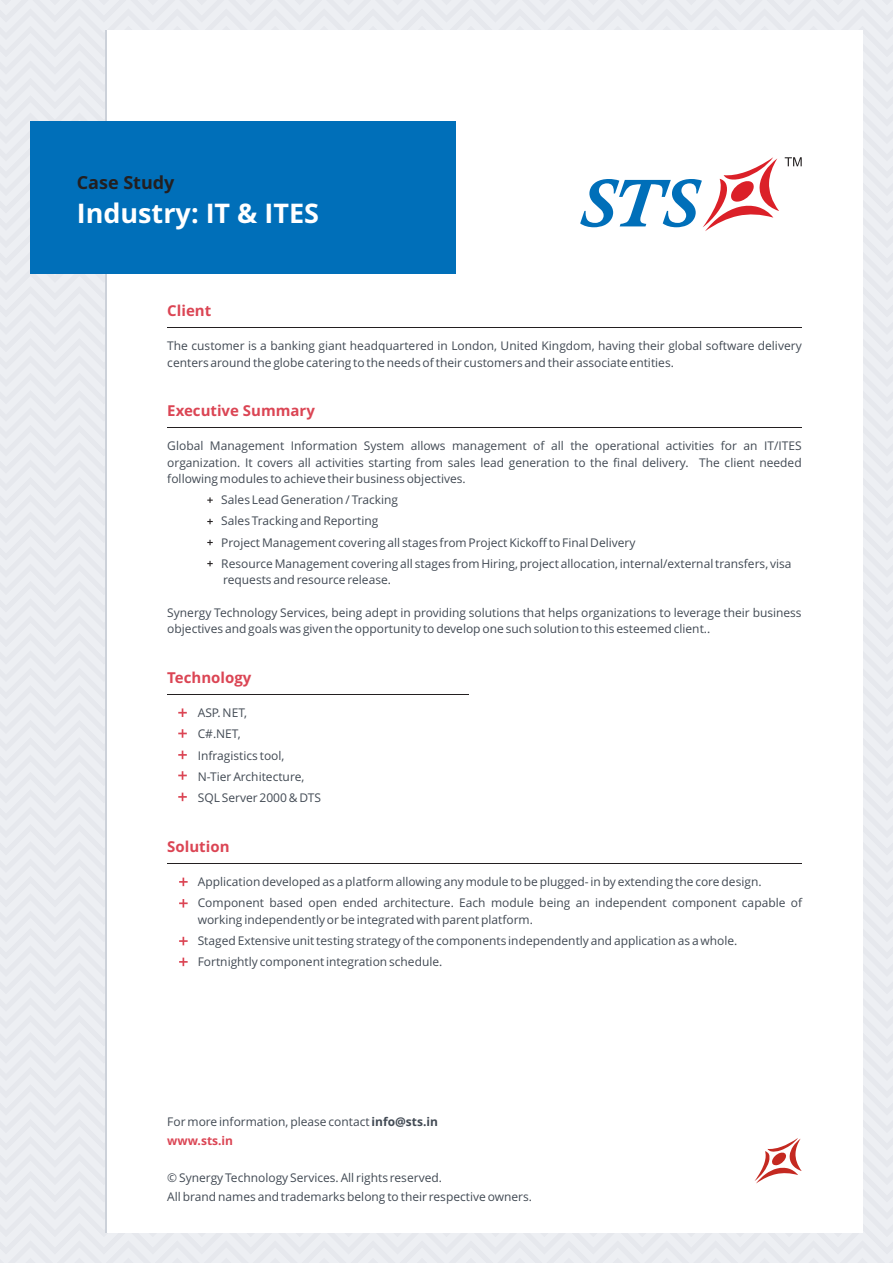
<style>
.page{position:relative;width:893px;height:1263px;background:#edeff3}
.page>*{position:absolute;margin:0;border:0;box-sizing:border-box;transform-origin:0 0}
.t1{font:700 27px "Open Sans";color:#fff}
.t2{font:700 18px "Open Sans";color:#231f20}
.t3{font:700 15px "Open Sans";color:#db4554}
.t4{font:12px/21.3px "Open Sans";color:#424a54}
.s1{font-weight:700}
.s2{font-weight:700;color:#db4554}
</style>
<div class="page">
<div style="left:106px;top:30px;width:756px;height:1202px;background:#fff"></div>
<hr style="left:105px;top:30px;width:1px;height:1202px;background:#ccd1d9">
<hr style="left:167px;top:327px;width:635px;height:1px;background:#231f20">
<div style="left:30px;top:122px;width:426px;height:152px;background:#006fb9"></div>
<hr style="left:167px;top:427px;width:635px;height:1px;background:#231f20">
<hr style="left:167px;top:694px;width:302px;height:1px;background:#231f20">
<svg style="left:178px;top:708px;width:9px;height:9px"></svg>
<svg style="left:178px;top:729px;width:9px;height:9px"></svg>
<svg style="left:178px;top:751px;width:9px;height:8px"></svg>
<svg style="left:178px;top:771px;width:9px;height:9px"></svg>
<hr style="left:167px;top:862px;width:635px;height:1px;background:#231f20">
<svg style="left:754px;top:1138px;width:48px;height:45px"></svg>
<svg style="left:179px;top:877px;width:9px;height:9px"></svg>
<svg style="left:179px;top:937px;width:9px;height:8px"></svg>
<svg style="left:179px;top:957px;width:9px;height:9px"></svg>
<svg style="left:179px;top:899px;width:9px;height:8px"></svg>
<svg style="left:178px;top:793px;width:9px;height:8px"></svg>
<svg style="left:207px;top:497px;width:6px;height:6px"></svg>
<svg style="left:207px;top:519px;width:6px;height:5px"></svg>
<svg style="left:207px;top:540px;width:6px;height:5px"></svg>
<svg style="left:207px;top:561px;width:6px;height:5px"></svg>
<svg style="left:580px;top:157px;width:199px;height:74px"></svg>
<svg style="left:785px;top:157px;width:17px;height:9px"></svg>
<h2 class="t2" style="left:77px;top:175px;width:99px">Case Study</h2>
<h1 class="t1" style="left:77px;top:202px;width:244px">Industry: IT &amp; ITES</h1>
<p class="t3" style="left:167px;top:305px;width:45px">Client</p>
<p class="t4" style="left:167px;top:339px;width:636px;line-height:16.4px">The customer is a banking giant headquartered in London, United Kingdom, having their global software delivery centers around the globe catering to the needs of their customers and their associate entities.</p>
<p class="t3" style="left:167px;top:405px;width:149px">Executive Summary</p>
<p class="t4" style="left:167px;top:439px;width:636px;line-height:16.4px;text-align:justify">Global Management Information System allows management of all the operational activities for an IT/ITES organization. It covers all activities starting from sales lead generation to the final delivery. The client needed following modules to achieve their business objectives.</p>
<p class="t4" style="left:221px;top:490px;width:572px">Sales Lead Generation / Tracking<br>Sales Tracking and Reporting<br>Project Management covering all stages from Project Kickoff to Final Delivery<br>Resource Management covering all stages from Hiring, project allocation, internal/external transfers, visa</p>
<p class="t4" style="left:223px;top:570px;width:169px">requests and resource release.</p>
<p class="t4" style="left:167px;top:606px;width:636px;line-height:16.4px">Synergy Technology Services, being adept in providing solutions that helps organizations to leverage their business objectives and goals was given the opportunity to develop one such solution to this esteemed client..</p>
<p class="t3" style="left:167px;top:671px;width:86px">Technology</p>
<p class="t4" style="left:198px;top:703px;width:125px">ASP. NET,<br>C#.NET,<br>Infragistics tool,<br>N-Tier Architecture,<br>SQL Server 2000 &amp; DTS</p>
<p class="t3" style="left:167px;top:840px;width:64px">Solution</p>
<p class="t4" style="left:198px;top:872px;width:606px">Application developed as a platform allowing any module to be plugged- in by extending the core design.<br>Component based open ended architecture. Each module being an independent component capable of</p>
<p class="t4" style="left:198px;top:910px;width:541px">working independently or be integrated with parent platform.<br>Staged Extensive unit testing strategy of the components independently and application as a whole.<br>Fortnightly component integration schedule.</p>
<p class="t4" style="left:167px;top:1112px;width:272px;line-height:19.6px">For more information, please contact <span class="s1">info@sts.in </span><span class="s2">www.sts.in</span></p>
<p class="t4" style="left:167px;top:1169px;width:366px;line-height:19.6px">© Synergy Technology Services. All rights reserved.<br>All brand names and trademarks belong to their respective owners.</p>
</div>
